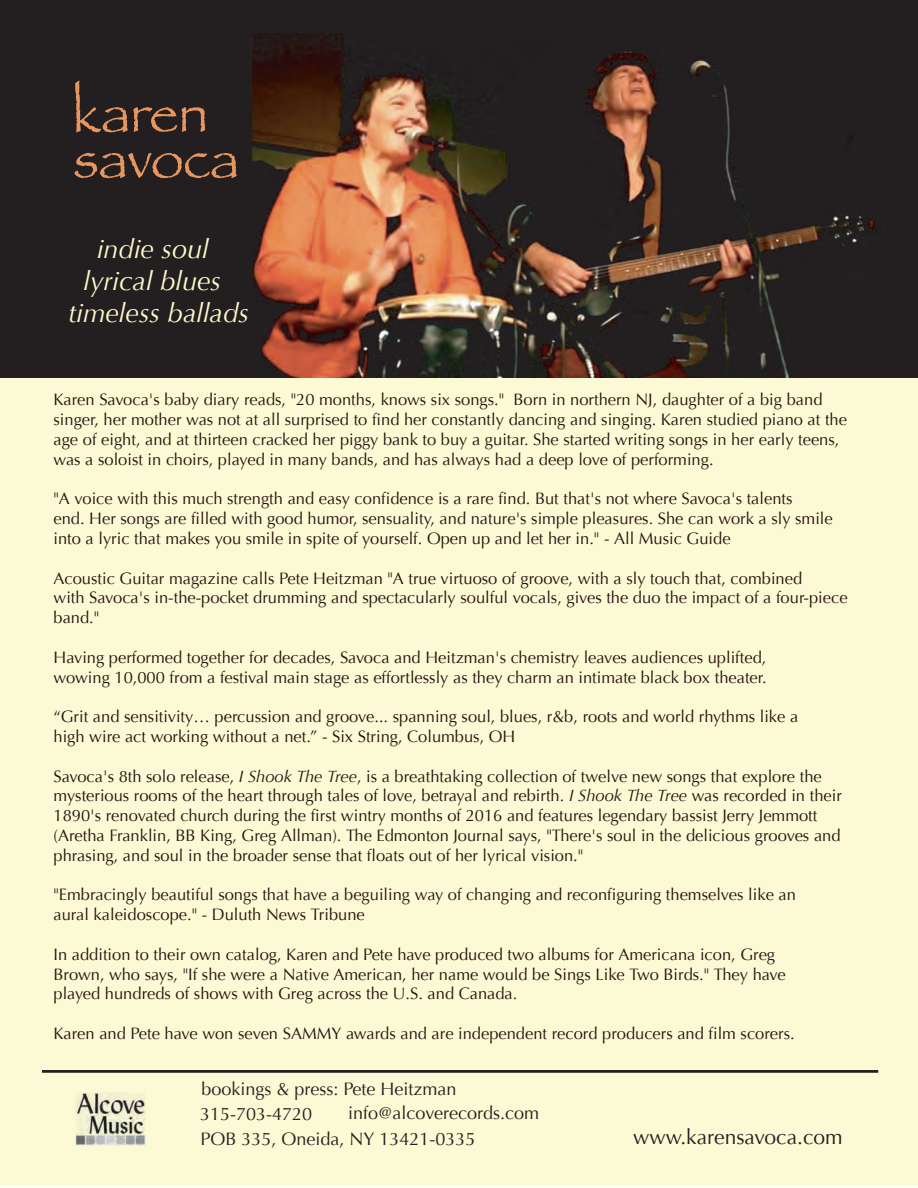
<style>
.page{position:relative;width:918px;height:1188px;background:#fff}
.page>*{position:absolute;margin:0;border:0;box-sizing:border-box;transform-origin:0 0}
.t1{font:54px "Papyrus";color:#e89660}
.t2{font:italic 27px/31.5px "Optima";color:#fcf9cb;text-align:center}
.t3{font:21px "Optima";color:#231f20}
.t4{font:18px/24px "Optima";color:#231f20}
.t5{font:16.5px/19.8px "Optima";color:#2a110f}
.s1{font-style:italic}
</style>
<div class="page">
<div style="left:0;top:0;width:918px;height:1185px;background:#fcfad5"></div>
<hr style="left:42px;top:1070px;width:836px;height:3px;background:#231f20">
<div style="left:0;top:0;width:918px;height:114px;background:#231f20"></div>
<img style="left:0;top:33px;width:918px;height:345px">
<img style="left:75px;top:1093px;width:70px;height:52px">
<h1 class="t1" style="left:72px;top:81px;width:138px">karen</h1>
<h1 class="t1" style="left:73px;top:127px;width:167px">savoca</h1>
<h2 class="t2" style="left:97px;top:233px;width:113px">indie soul</h2>
<h2 class="t2" style="left:69px;top:265px;width:182px">lyrical blues timeless ballads</h2>
<p class="t5" style="left:53px;top:390px;width:795px">Karen Savoca's baby diary reads, "20 months, knows six songs." Born in northern NJ, daughter of a big band singer, her mother was not at all surprised to find her constantly dancing and singing. Karen studied piano at the age of eight, and at thirteen cracked her piggy bank to buy a guitar. She started writing songs in her early teens, was a soloist in choirs, played in many bands, and has always had a deep love of performing.</p>
<p class="t5" style="left:53px;top:489px;width:781px">"A voice with this much strength and easy confidence is a rare find. But that's not where Savoca's talents<br>end. Her songs are filled with good humor, sensuality, and nature's simple pleasures. She can work a sly smile into a lyric that makes you smile in spite of yourself. Open up and let her in." - All Music Guide</p>
<p class="t5" style="left:53px;top:568px;width:796px">Acoustic Guitar magazine calls Pete Heitzman "A true virtuoso of groove, with a sly touch that, combined<br>with Savoca's in-the-pocket drumming and spectacularly soulful vocals, gives the duo the impact of a four-piece band."</p>
<p class="t5" style="left:53px;top:648px;width:715px">Having performed together for decades, Savoca and Heitzman's chemistry leaves audiences uplifted, wowing 10,000 from a festival main stage as effortlessly as they charm an intimate black box theater.</p>
<p class="t5" style="left:53px;top:707px;width:746px">“Grit and sensitivity… percussion and groove... spanning soul, blues, r&amp;b, roots and world rhythms like a high wire act working without a net.” - Six String, Columbus, OH</p>
<p class="t5" style="left:53px;top:766px;width:790px">Savoca's 8th solo release, <span class="s1">I Shook The Tree</span>, is a breathtaking collection of twelve new songs that explore the mysterious rooms of the heart through tales of love, betrayal and rebirth. <span class="s1">I Shook The Tree</span> was recorded in their 1890's renovated church during the first wintry months of 2016 and features legendary bassist Jerry Jemmott (Aretha Franklin, BB King, Greg Allman). The Edmonton Journal says, "There's soul in the delicious grooves and phrasing, and soul in the broader sense that floats out of her lyrical vision."</p>
<p class="t5" style="left:53px;top:885px;width:744px">"Embracingly beautiful songs that have a beguiling way of changing and reconfiguring themselves like an aural kaleidoscope." - Duluth News Tribune</p>
<p class="t5" style="left:53px;top:945px;width:734px">In addition to their own catalog, Karen and Pete have produced two albums for Americana icon, Greg<br>Brown, who says, "If she were a Native American, her name would be Sings Like Two Birds." They have played hundreds of shows with Greg across the U.S. and Canada.</p>
<p class="t5" style="left:53px;top:1024px;width:743px">Karen and Pete have won seven SAMMY awards and are independent record producers and film scorers.</p>
<p class="t4" style="left:200px;top:1078px;width:258px">bookings &amp; press: Pete Heitzman<br>315-703-4720</p>
<p class="t4" style="left:348px;top:1101px;width:193px">info@alcoverecords.com</p>
<p class="t4" style="left:200px;top:1127px;width:277px">POB 335, Oneida, NY 13421-0335</p>
<p class="t3" style="left:633px;top:1125px;width:211px">www.karensavoca.com</p>
</div>
